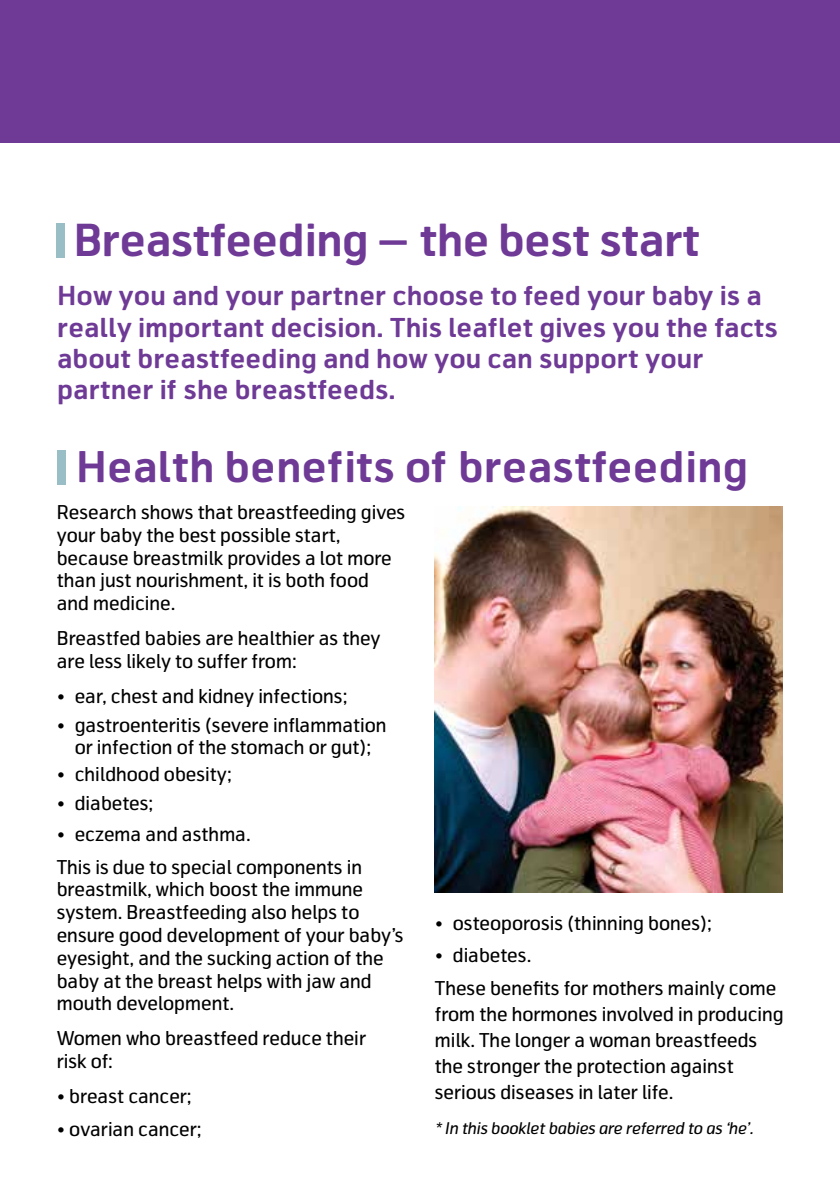
<style>
.page{position:relative;width:840px;height:1191px;background:#fff}
.page>*{position:absolute;margin:0;border:0;box-sizing:border-box;transform-origin:0 0}
.t1{font:700 44px "Telenor Font";color:#6e3a96}
.t2{font:700 42px "Telenor Font";letter-spacing:.02em;color:#6e3a96}
.t3{font:700 26px/31.2px "Telenor Font";letter-spacing:.02em;color:#6e3a96}
.t4{font:19px/22.8px "Telenor Font";color:#000}
.t5{font:italic 16px "Telenor Font";color:#000}
</style>
<div class="page">
<div style="left:0;top:0;width:839px;height:142px;background:#6e3a96"></div>
<div style="left:57px;top:223px;width:8px;height:34px;background:#99bec6"></div>
<div style="left:57px;top:450px;width:8px;height:34px;background:#99bec6"></div>
<img style="left:434px;top:506px;width:347px;height:386px">
<h1 class="t1" style="left:74px;top:212px;width:626px">Breastfeeding – the best start</h1>
<h3 class="t3" style="left:58px;top:279px;width:721px">How you and your partner choose to feed your baby is a really important decision. This leaflet gives you the facts about breastfeeding and how you can support your partner if she breastfeeds.</h3>
<h2 class="t2" style="left:77px;top:439px;width:672px">Health benefits of breastfeeding</h2>
<p class="t4" style="left:57px;top:500px;width:350px">Research shows that breastfeeding gives your baby the best possible start, because breastmilk provides a lot more than just nourishment, it is both food and medicine.</p>
<p class="t4" style="left:57px;top:626px;width:325px">Breastfed babies are healthier as they are less likely to suffer from:</p>
<p class="t4" style="left:57px;top:684px;width:292px">• ear, chest and kidney infections;</p>
<p class="t4" style="left:57px;top:712px;width:331px;text-align:center">• gastroenteritis (severe inflammation or infection of the stomach or gut);</p>
<p class="t4" style="left:57px;top:762px;width:176px">• childhood obesity;</p>
<p class="t4" style="left:57px;top:791px;width:98px">• diabetes;</p>
<p class="t4" style="left:57px;top:817px;width:306px;line-height:32.8px">• eczema and asthma.<br>This is due to special components in</p>
<p class="t4" style="left:57px;top:877px;width:348px">breastmilk, which boost the immune system. Breastfeeding also helps to ensure good development of your baby’s eyesight, and the sucking action of the baby at the breast helps with jaw and mouth development.</p>
<p class="t4" style="left:57px;top:1026px;width:311px">Women who breastfeed reduce their risk of:</p>
<p class="t4" style="left:57px;top:1084px;width:136px">• breast cancer;</p>
<p class="t4" style="left:57px;top:1116px;width:146px">• ovarian cancer;</p>
<p class="t4" style="left:434px;top:910px;width:278px">• osteoporosis (thinning bones);</p>
<p class="t4" style="left:434px;top:938px;width:343px;line-height:32.8px">• diabetes.<br>These benefits for mothers mainly come</p>
<p class="t4" style="left:434px;top:1000px;width:350px;line-height:26px">from the hormones involved in producing milk. The longer a woman breastfeeds the stronger the protection against serious diseases in later life.</p>
<p class="t5" style="left:434px;top:1118px;width:320px">* In this booklet babies are referred to as ‘he’.</p>
</div>
